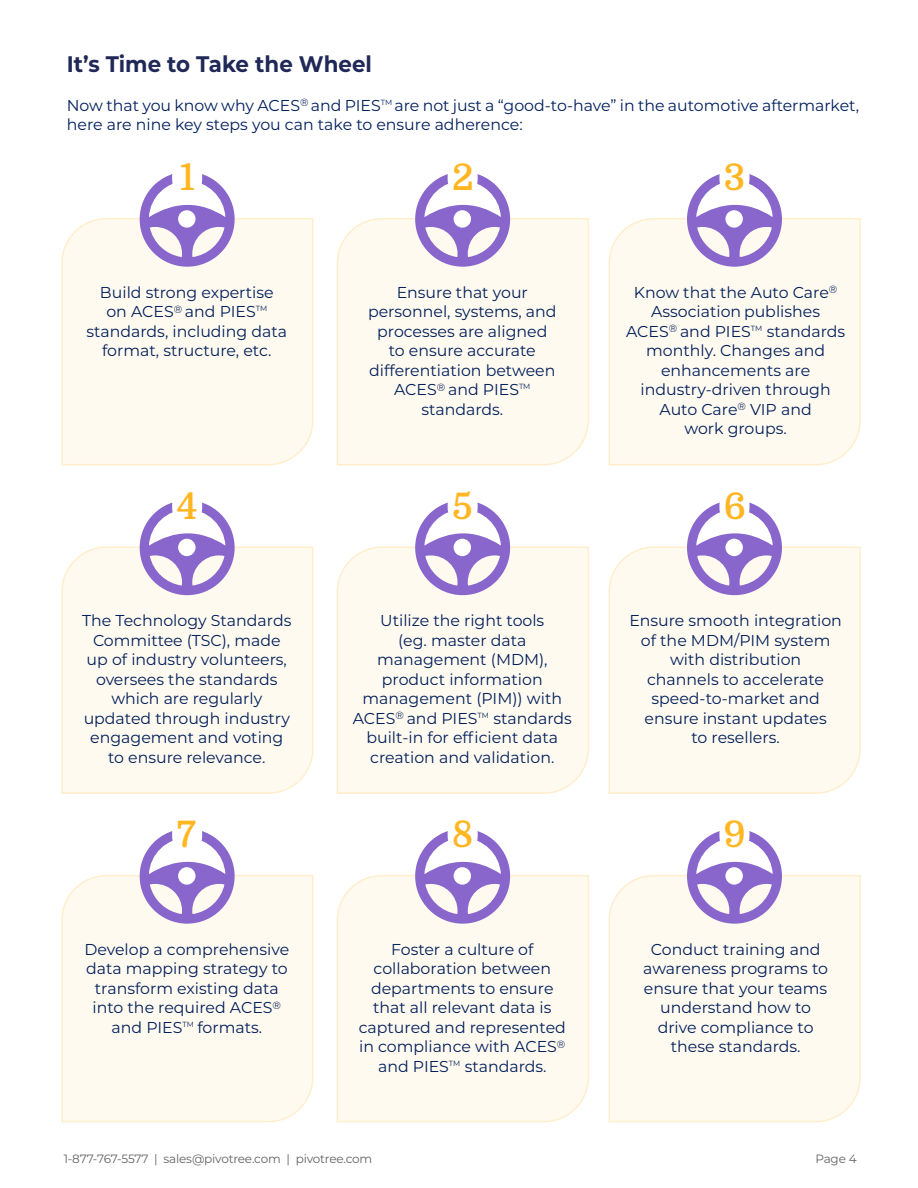
<style>
.page{position:relative;width:918px;height:1188px;background:#fff}
.page>*{position:absolute;margin:0;border:0;box-sizing:border-box;transform-origin:0 0}
.t1{font:600 36.6px "Domine";color:#ffb620}
.t2{font:700 22.5px "Montserrat";color:#1f2857;scale:.95 1}
.t3{font:15.75px/19.5px "Montserrat";color:#001f5b;text-align:center}
.t4{font:12px "Montserrat";letter-spacing:-.015em;color:#626366}
</style>
<div class="page">
<div style="left:608px;top:218px;width:253px;height:247px;background:#fffaef"></div>
<svg style="left:687px;top:174px;width:95px;height:93px"></svg>
<div style="left:722px;top:154px;width:25px;height:47px;background:#fff;border-radius:50%"></div>
<div style="left:719px;top:152px;width:31px;height:51px;border:4px solid #fff;border-radius:50%"></div>
<div style="left:725px;top:210px;width:18px;height:18px;background:#fff;border-radius:50%"></div>
<div style="left:337px;top:218px;width:252px;height:247px;background:#fffaef"></div>
<svg style="left:415px;top:174px;width:95px;height:93px"></svg>
<div style="left:450px;top:154px;width:25px;height:47px;background:#fff;border-radius:50%"></div>
<div style="left:448px;top:152px;width:30px;height:51px;border:4px solid #fff;border-radius:50%"></div>
<div style="left:454px;top:210px;width:17px;height:18px;background:#fff;border-radius:50%"></div>
<div style="left:61px;top:218px;width:253px;height:247px;background:#fffaef"></div>
<svg style="left:140px;top:174px;width:95px;height:93px"></svg>
<div style="left:174px;top:154px;width:26px;height:47px;background:#fff;border-radius:50%"></div>
<div style="left:172px;top:152px;width:30px;height:51px;border:4px solid #fff;border-radius:50%"></div>
<div style="left:178px;top:210px;width:18px;height:18px;background:#fff;border-radius:50%"></div>
<div style="left:608px;top:546px;width:253px;height:248px;background:#fffaef"></div>
<svg style="left:687px;top:503px;width:95px;height:92px"></svg>
<div style="left:722px;top:483px;width:25px;height:47px;background:#fff;border-radius:50%"></div>
<div style="left:719px;top:481px;width:31px;height:51px;border:4px solid #fff;border-radius:50%"></div>
<div style="left:725px;top:539px;width:18px;height:17px;background:#fff;border-radius:50%"></div>
<div style="left:337px;top:546px;width:252px;height:248px;background:#fffaef"></div>
<svg style="left:415px;top:502px;width:95px;height:93px"></svg>
<div style="left:450px;top:483px;width:25px;height:47px;background:#fff;border-radius:50%"></div>
<div style="left:448px;top:481px;width:30px;height:51px;border:4px solid #fff;border-radius:50%"></div>
<div style="left:454px;top:539px;width:17px;height:17px;background:#fff;border-radius:50%"></div>
<div style="left:61px;top:546px;width:253px;height:248px;background:#fffaef"></div>
<svg style="left:140px;top:502px;width:95px;height:93px"></svg>
<div style="left:174px;top:483px;width:26px;height:47px;background:#fff;border-radius:50%"></div>
<div style="left:172px;top:481px;width:30px;height:51px;border:4px solid #fff;border-radius:50%"></div>
<div style="left:178px;top:539px;width:18px;height:17px;background:#fff;border-radius:50%"></div>
<div style="left:608px;top:875px;width:253px;height:247px;background:#fffaef"></div>
<svg style="left:687px;top:831px;width:95px;height:93px"></svg>
<div style="left:722px;top:811px;width:25px;height:47px;background:#fff;border-radius:50%"></div>
<div style="left:719px;top:809px;width:31px;height:51px;border:4px solid #fff;border-radius:50%"></div>
<div style="left:725px;top:867px;width:18px;height:18px;background:#fff;border-radius:50%"></div>
<div style="left:337px;top:875px;width:252px;height:247px;background:#fffaef"></div>
<svg style="left:415px;top:831px;width:95px;height:93px"></svg>
<div style="left:450px;top:811px;width:25px;height:47px;background:#fff;border-radius:50%"></div>
<div style="left:448px;top:809px;width:30px;height:51px;border:4px solid #fff;border-radius:50%"></div>
<div style="left:454px;top:867px;width:17px;height:18px;background:#fff;border-radius:50%"></div>
<div style="left:61px;top:875px;width:253px;height:247px;background:#fffaef"></div>
<svg style="left:140px;top:831px;width:95px;height:93px"></svg>
<div style="left:174px;top:811px;width:26px;height:47px;background:#fff;border-radius:50%"></div>
<div style="left:172px;top:809px;width:30px;height:51px;border:4px solid #fff;border-radius:50%"></div>
<div style="left:178px;top:867px;width:18px;height:18px;background:#fff;border-radius:50%"></div>
<h2 class="t2" style="left:67px;top:47px;width:323px">It’s Time to Take the Wheel</h2>
<p class="t3" style="left:67px;top:95px;width:794px;text-align:left">Now that you know why ACES<sup>®</sup> and PIES<sup>TM</sup> are not just a “good-to-have” in the automotive aftermarket, here are nine key steps you can take to ensure adherence:</p>
<h1 class="t1" style="left:180px;top:157px;width:17px">1</h1>
<p class="t3" style="left:86px;top:282px;width:202px">Build strong expertise<br>on ACES<sup>®</sup> and PIES<sup>TM </sup>standards, including data format, structure, etc.</p>
<h1 class="t1" style="left:177px;top:485px;width:22px">4</h1>
<p class="t3" style="left:82px;top:610px;width:211px">The Technology Standards<br>Committee (TSC), made up of industry volunteers, oversees the standards which are regularly updated through industry engagement and voting to ensure relevance.</p>
<h1 class="t1" style="left:177px;top:814px;width:21px">7</h1>
<p class="t3" style="left:84px;top:939px;width:206px">Develop a comprehensive data mapping strategy to transform existing data into the required ACES<sup>® </sup>and PIES<sup>TM</sup> formats.</p>
<h1 class="t1" style="left:452px;top:157px;width:23px">2</h1>
<p class="t3" style="left:368px;top:282px;width:190px">Ensure that your personnel, systems, and processes are aligned to ensure accurate differentiation between<br>ACES<sup>®</sup> and PIES<sup>TM </sup>standards.</p>
<h1 class="t1" style="left:452px;top:485px;width:22px">5</h1>
<p class="t3" style="left:353px;top:610px;width:221px">Utilize the right tools<br>(eg. master data management (MDM), product information management (PIM)) with<br>ACES<sup>®</sup> and PIES<sup>TM</sup> standards built-in for efficient data creation and validation.</p>
<h1 class="t1" style="left:452px;top:814px;width:23px">8</h1>
<p class="t3" style="left:359px;top:939px;width:209px">Foster a culture of collaboration between departments to ensure that all relevant data is captured and represented in compliance with ACES<sup>® </sup>and PIES<sup>TM</sup> standards.</p>
<h1 class="t1" style="left:724px;top:157px;width:23px">3</h1>
<p class="t3" style="left:626px;top:282px;width:221px">Know that the Auto Care<sup>®<br></sup>Association publishes<br>ACES<sup>®</sup> and PIES<sup>TM</sup> standards monthly. Changes and enhancements are industry-driven through<br>Auto Care<sup>®</sup> VIP and<br>work groups.</p>
<h1 class="t1" style="left:724px;top:485px;width:24px">6</h1>
<p class="t3" style="left:629px;top:610px;width:214px">Ensure smooth integration of the MDM/PIM system with distribution<br>channels to accelerate speed-to-market and ensure instant updates<br>to resellers.</p>
<h1 class="t1" style="left:724px;top:814px;width:24px">9</h1>
<p class="t3" style="left:643px;top:939px;width:186px">Conduct training and awareness programs to ensure that your teams understand how to drive compliance to these standards.</p>
<p class="t4" style="left:64px;top:1151px;width:310px">1-877-767-5577 | sales@pivotree.com | pivotree.com</p>
<p class="t4" style="left:815px;top:1151px;width:43px">Page 4</p>
</div>
